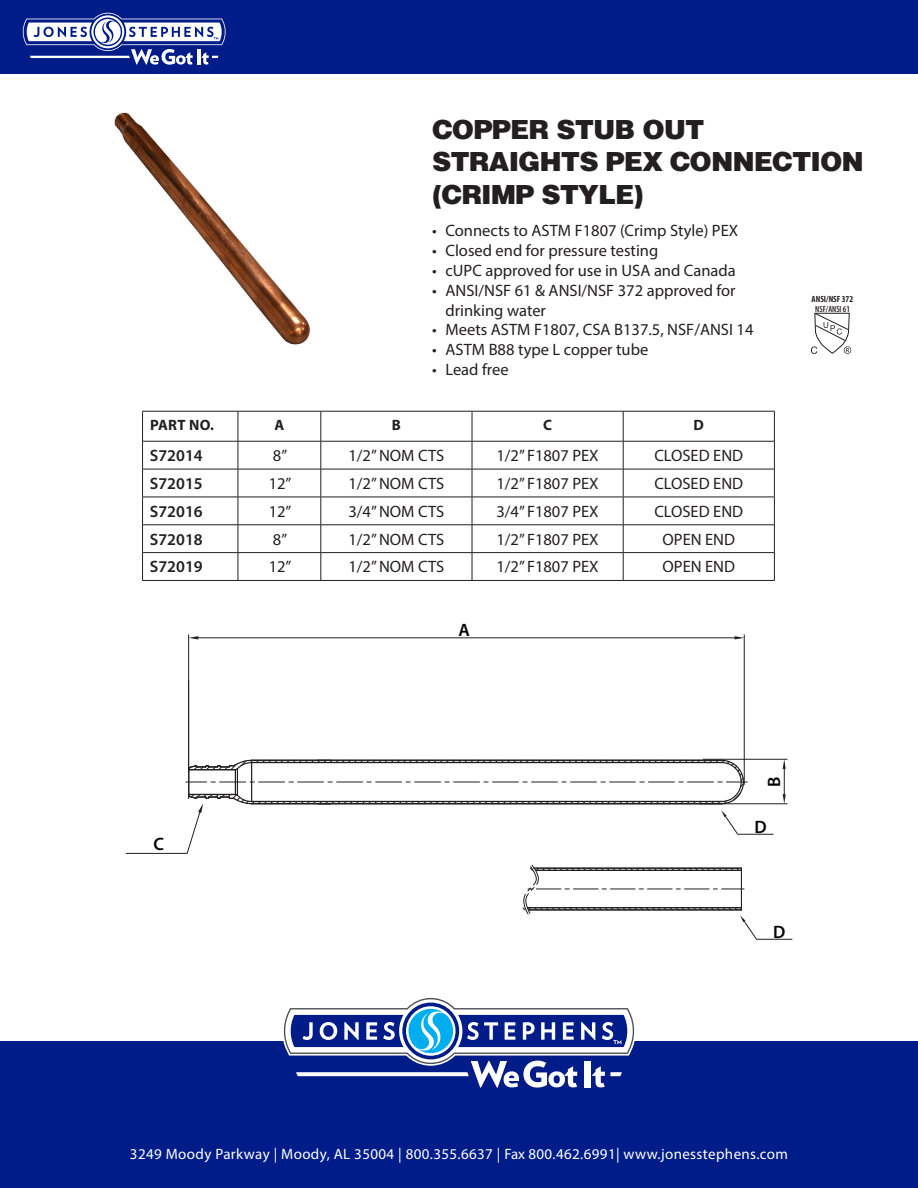
<style>
.page{position:relative;width:918px;height:1188px;background:#fff}
.page>*{position:absolute;margin:0;border:0;box-sizing:border-box;transform-origin:0 0}
.t1{font:900 27px/32.4px "Helvetica";letter-spacing:-.04em;color:#231f20}
.t2{font:600 18px "Myriad Pro";color:#040503}
.t3{font:16.5px/19.8px "Myriad Pro";color:#231f20}
.t4{font:600 16.5px "Myriad Pro";color:#231f20}
.t5{font:15px "Myriad Pro";letter-spacing:.025em;color:#fff}
.t6{font:700 15px "Myriad Pro";letter-spacing:.02em;color:#231f20}
.t7{font:700 condensed 9px "Myriad Pro";color:#231f20}
.t8{font:600 condensed 9px "Myriad Pro";color:#231f20;scale:.95 1}
</style>
<div class="page">
<div style="left:0;top:1041px;width:918px;height:147px;background:#001c88"></div>
<svg style="left:283px;top:997px;width:352px;height:91px"></svg>
<div style="left:0;top:0;width:918px;height:73px;background:#001c88"></div>
<svg style="left:22px;top:13px;width:204px;height:52px"></svg>
<hr style="left:699px;top:804px;width:88px;height:1px;background:#231f20">
<hr style="left:703px;top:759px;width:84px;height:1px;background:#231f20">
<svg style="left:783px;top:759px;width:3px;height:45px"></svg>
<hr style="left:188px;top:635px;width:1px;height:164px;background:#231f20">
<hr style="left:744px;top:635px;width:1px;height:149px;background:#231f20">
<hr style="left:198px;top:638px;width:537px;height:1px;background:#231f20">
<svg style="left:189px;top:636px;width:9px;height:3px"></svg>
<svg style="left:735px;top:636px;width:9px;height:3px"></svg>
<svg style="left:126px;top:680px;width:648px;height:174px"></svg>
<svg style="left:522px;top:864px;width:270px;height:76px"></svg>
<svg style="left:238px;top:442px;width:1px;height:138px"></svg>
<svg style="left:321px;top:442px;width:1px;height:138px"></svg>
<svg style="left:472px;top:442px;width:1px;height:138px"></svg>
<svg style="left:623px;top:442px;width:1px;height:138px"></svg>
<svg style="left:774px;top:442px;width:1px;height:138px"></svg>
<hr style="left:142px;top:411px;width:96px;height:1px;background:#231f20">
<hr style="left:142px;top:411px;width:1px;height:30px;background:#231f20">
<hr style="left:238px;top:411px;width:83px;height:1px;background:#231f20">
<hr style="left:238px;top:411px;width:1px;height:30px;background:#231f20">
<hr style="left:321px;top:411px;width:151px;height:1px;background:#231f20">
<hr style="left:321px;top:411px;width:1px;height:30px;background:#231f20">
<hr style="left:472px;top:411px;width:151px;height:1px;background:#231f20">
<hr style="left:472px;top:411px;width:1px;height:30px;background:#231f20">
<hr style="left:623px;top:411px;width:152px;height:1px;background:#231f20">
<hr style="left:623px;top:411px;width:1px;height:30px;background:#231f20">
<hr style="left:774px;top:411px;width:1px;height:30px;background:#231f20">
<hr style="left:142px;top:441px;width:96px;height:1px;background:#231f20">
<hr style="left:238px;top:441px;width:83px;height:1px;background:#231f20">
<hr style="left:321px;top:441px;width:151px;height:1px;background:#231f20">
<hr style="left:472px;top:441px;width:151px;height:1px;background:#231f20">
<hr style="left:623px;top:441px;width:152px;height:1px;background:#231f20">
<hr style="left:142px;top:469px;width:96px;height:1px;background:#231f20">
<hr style="left:238px;top:469px;width:83px;height:1px;background:#231f20">
<hr style="left:321px;top:469px;width:151px;height:1px;background:#231f20">
<hr style="left:472px;top:469px;width:151px;height:1px;background:#231f20">
<hr style="left:623px;top:469px;width:152px;height:1px;background:#231f20">
<hr style="left:142px;top:497px;width:96px;height:1px;background:#231f20">
<hr style="left:238px;top:497px;width:83px;height:1px;background:#231f20">
<hr style="left:321px;top:497px;width:151px;height:1px;background:#231f20">
<hr style="left:472px;top:497px;width:151px;height:1px;background:#231f20">
<hr style="left:623px;top:497px;width:152px;height:1px;background:#231f20">
<hr style="left:142px;top:525px;width:96px;height:1px;background:#231f20">
<hr style="left:238px;top:525px;width:83px;height:1px;background:#231f20">
<hr style="left:321px;top:525px;width:151px;height:1px;background:#231f20">
<hr style="left:472px;top:525px;width:151px;height:1px;background:#231f20">
<hr style="left:623px;top:525px;width:152px;height:1px;background:#231f20">
<hr style="left:142px;top:552px;width:96px;height:1px;background:#231f20">
<svg style="left:142px;top:441px;width:1px;height:139px"></svg>
<hr style="left:238px;top:552px;width:83px;height:1px;background:#231f20">
<hr style="left:321px;top:552px;width:151px;height:1px;background:#231f20">
<hr style="left:472px;top:552px;width:151px;height:1px;background:#231f20">
<hr style="left:623px;top:552px;width:152px;height:1px;background:#231f20">
<hr style="left:142px;top:580px;width:96px;height:1px;background:#231f20">
<hr style="left:238px;top:580px;width:83px;height:1px;background:#231f20">
<hr style="left:321px;top:580px;width:151px;height:1px;background:#231f20">
<hr style="left:472px;top:580px;width:151px;height:1px;background:#231f20">
<hr style="left:623px;top:580px;width:152px;height:1px;background:#231f20">
<svg style="left:811px;top:313px;width:40px;height:41px"></svg>
<img style="left:114px;top:112px;width:196px;height:233px">
<p class="t1" style="left:432px;top:113px;width:433px">COPPER STUB OUT<br>STRAIGHTS PEX CONNECTION (CRIMP STYLE)</p>
<p class="t3" style="left:432px;top:221px;width:308px">• Connects to ASTM F1807 (Crimp Style) PEX</p>
<p class="t3" style="left:432px;top:240px;width:228px">• Closed end for pressure testing</p>
<p class="t3" style="left:432px;top:260px;width:305px">• cUPC approved for use in USA and Canada</p>
<p class="t3" style="left:446px;top:280px;width:292px;text-indent:-14px">• ANSI/NSF 61 &amp; ANSI/NSF 372 approved for drinking water</p>
<p class="t3" style="left:432px;top:320px;width:323px">• Meets ASTM F1807, CSA B137.5, NSF/ANSI 14</p>
<p class="t3" style="left:432px;top:339px;width:218px">• ASTM B88 type L copper tube</p>
<p class="t3" style="left:432px;top:359px;width:78px">• Lead free</p>
<p class="t6" style="left:150px;top:415px;width:65px">PART NO.</p>
<p class="t6" style="left:274px;top:415px;width:11px">A</p>
<p class="t6" style="left:392px;top:415px;width:11px">B</p>
<p class="t6" style="left:543px;top:415px;width:10px">C</p>
<p class="t6" style="left:694px;top:415px;width:12px">D</p>
<p class="t4" style="left:150px;top:445px;width:54px">S72014</p>
<p class="t3" style="left:273px;top:445px;width:16px">8”</p>
<p class="t3" style="left:349px;top:445px;width:97px">1/2” NOM CTS</p>
<p class="t3" style="left:497px;top:445px;width:104px">1/2” F1807 PEX</p>
<p class="t3" style="left:654px;top:445px;width:90px">CLOSED END</p>
<p class="t4" style="left:150px;top:473px;width:54px">S72015</p>
<p class="t3" style="left:269px;top:473px;width:24px">12”</p>
<p class="t3" style="left:349px;top:473px;width:97px">1/2” NOM CTS</p>
<p class="t3" style="left:497px;top:473px;width:104px">1/2” F1807 PEX</p>
<p class="t3" style="left:654px;top:473px;width:90px">CLOSED END</p>
<p class="t4" style="left:150px;top:501px;width:54px">S72016</p>
<p class="t3" style="left:269px;top:501px;width:24px">12”</p>
<p class="t3" style="left:349px;top:501px;width:97px">3/4” NOM CTS</p>
<p class="t3" style="left:497px;top:501px;width:104px">3/4” F1807 PEX</p>
<p class="t3" style="left:654px;top:501px;width:90px">CLOSED END</p>
<p class="t4" style="left:150px;top:528px;width:54px">S72018</p>
<p class="t3" style="left:273px;top:529px;width:16px">8”</p>
<p class="t3" style="left:349px;top:529px;width:97px">1/2” NOM CTS</p>
<p class="t3" style="left:497px;top:529px;width:104px">1/2” F1807 PEX</p>
<p class="t3" style="left:663px;top:529px;width:74px">OPEN END</p>
<p class="t4" style="left:150px;top:556px;width:54px">S72019</p>
<p class="t3" style="left:269px;top:557px;width:24px">12”</p>
<p class="t3" style="left:349px;top:557px;width:97px">1/2” NOM CTS</p>
<p class="t3" style="left:497px;top:557px;width:104px">1/2” F1807 PEX</p>
<p class="t3" style="left:663px;top:557px;width:74px">OPEN END</p>
<p class="t2" style="left:459px;top:619px;width:13px">A</p>
<p class="t7" style="left:812px;top:293px;width:43px">ANSI/NSF 372</p>
<p class="t8" style="left:815px;top:304px;width:38px">NSF/ANSI 61</p>
<p class="t2" style="left:154px;top:832px;width:12px">C</p>
<p class="t2" style="left:763px;top:787px;width:12px;rotate:-90deg">B</p>
<p class="t2" style="left:754px;top:815px;width:14px">D</p>
<p class="t2" style="left:773px;top:920px;width:14px">D</p>
<p class="t5" style="left:130px;top:1145px;width:660px">3249 Moody Parkway | Moody, AL 35004 | 800.355.6637 | Fax 800.462.6991| www.jonesstephens.com</p>
</div>
